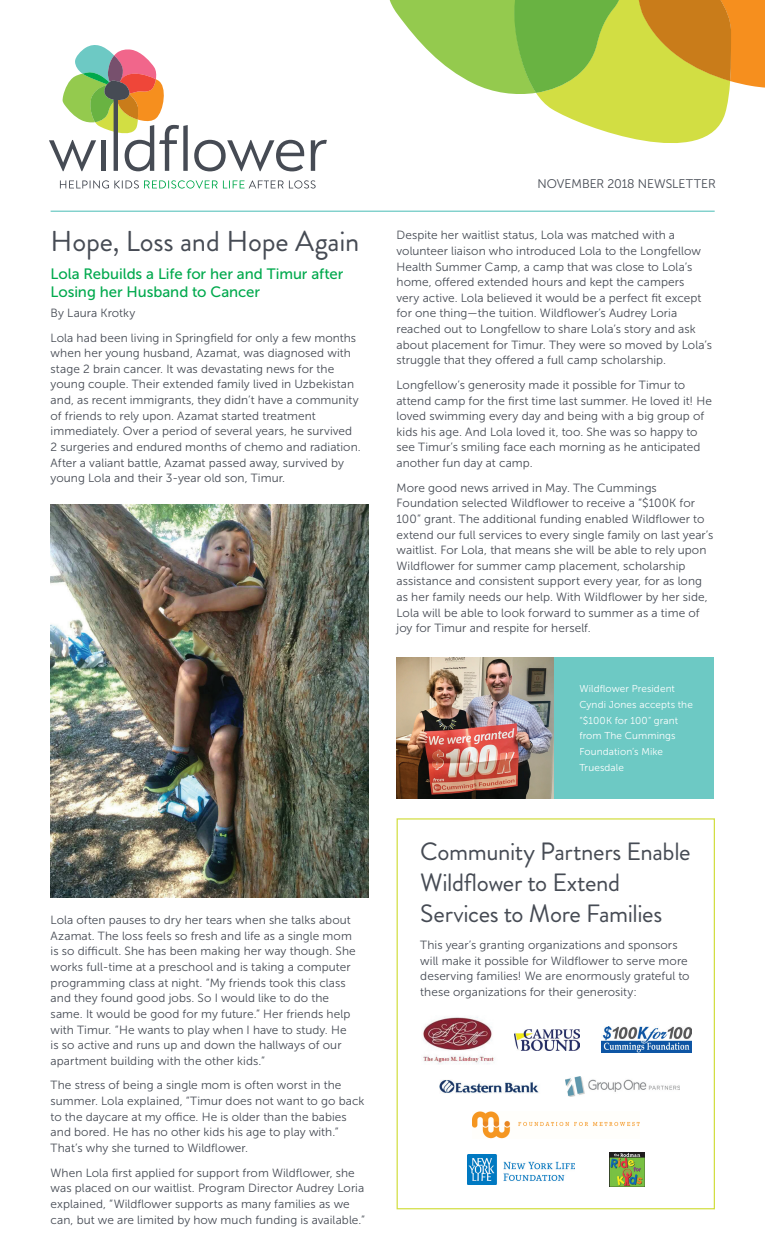
<style>
.page{position:relative;width:765px;height:1260px;background:#fff}
.page>*{position:absolute;margin:0;border:0;box-sizing:border-box;transform-origin:0 0}
.t1{font:28.75px "Brandon Grotesque";letter-spacing:-.005em;color:#464b54}
.t2{font:25px/31.2px "Brandon Grotesque";letter-spacing:-.015em;color:#464b54}
.t3{font:15px/17.5px "Museo Sans 500";letter-spacing:-.005em;color:#00a94d}
.t4{font:12.5px "Museo Sans Rounded 300";color:#464b54}
.t5{font:11.88px/15.6px "Museo Sans 300";letter-spacing:.005em;color:#464b54}
.t6{font:10px/15.6px "Museo Sans 300";letter-spacing:.01em;color:#fff}
</style>
<div class="page">
<svg style="left:60px;top:180px;width:256px;height:9px"></svg>
<svg style="left:49px;top:45px;width:139px;height:126px"></svg>
<svg style="left:194px;top:140px;width:110px;height:31px"></svg>
<svg style="left:311px;top:139px;width:16px;height:32px"></svg>
<hr style="left:51px;top:211px;width:664px;height:1px;background:#6dc9c4">
<svg style="left:389px;top:0;width:376px;height:143px"></svg>
<div style="left:397px;top:818px;width:318px;height:391px;border:1px solid #d2de43"></div>
<img style="left:565px;top:1077px;width:115px;height:19px">
<img style="left:439px;top:1080px;width:100px;height:13px">
<img style="left:515px;top:1029px;width:65px;height:21px">
<img style="left:423px;top:1017px;width:71px;height:47px">
<img style="left:602px;top:1026px;width:89px;height:27px">
<img style="left:472px;top:1112px;width:167px;height:26px">
<img style="left:468px;top:1155px;width:107px;height:29px">
<img style="left:610px;top:1152px;width:34px;height:35px">
<div style="left:546px;top:657px;width:168px;height:141px;background:#6dc9c4"></div>
<img style="left:397px;top:657px;width:157px;height:141px">
<img style="left:51px;top:505px;width:317px;height:393px">
<h1 class="t1" style="left:51px;top:221px;width:310px">Hope, Loss and Hope Again</h1>
<p class="t3" style="left:51px;top:265px;width:294px">Lola Rebuilds a Life for her and Timur after<br>Losing her Husband to Cancer</p>
<p class="t5" style="left:51px;top:301px;width:307px;line-height:24.6px">By Laura Krotky<br>Lola had been living in Springfield for only a few months</p>
<p class="t5" style="left:51px;top:345px;width:312px">when her young husband, Azamat, was diagnosed with stage 2 brain cancer. It was devastating news for the young couple. Their extended family lived in Uzbekistan and, as recent immigrants, they didn’t have a community of friends to rely upon. Azamat started treatment immediately. Over a period of several years, he survived 2 surgeries and endured months of chemo and radiation.<br>After a valiant battle, Azamat passed away, survived by young Lola and their 3-year old son, Timur.</p>
<p class="t5" style="left:51px;top:912px;width:307px">Lola often pauses to dry her tears when she talks about Azamat. The loss feels so fresh and life as a single mom is so difficult. She has been making her way though. She works full-time at a preschool and is taking a computer programming class at night. “My friends took this class and they found good jobs. So I would like to do the same. It would be good for my future.” Her friends help with Timur. “He wants to play when I have to study. He is so active and runs up and down the hallways of our apartment building with the other kids.”</p>
<p class="t5" style="left:51px;top:1078px;width:315px">The stress of being a single mom is often worst in the summer. Lola explained, “Timur does not want to go back to the daycare at my office. He is older than the babies and bored. He has no other kids his age to play with.” That’s why she turned to Wildflower.</p>
<p class="t5" style="left:51px;top:1165px;width:316px">When Lola first applied for support from Wildflower, she was placed on our waitlist. Program Director Audrey Loria explained, “Wildflower supports as many families as we can, but we are limited by how much funding is available.”</p>
<p class="t4" style="left:538px;top:177px;width:180px">NOVEMBER 2018 NEWSLETTER</p>
<p class="t5" style="left:397px;top:227px;width:317px">Despite her waitlist status, Lola was matched with a volunteer liaison who introduced Lola to the Longfellow Health Summer Camp, a camp that was close to Lola’s home, offered extended hours and kept the campers<br>very active. Lola believed it would be a perfect fit except for one thing—the tuition. Wildflower’s Audrey Loria reached out to Longfellow to share Lola’s story and ask about placement for Timur. They were so moved by Lola’s struggle that they offered a full camp scholarship.</p>
<p class="t5" style="left:397px;top:377px;width:317px">Longfellow’s generosity made it possible for Timur to attend camp for the first time last summer. He loved it! He loved swimming every day and being with a big group of kids his age. And Lola loved it, too. She was so happy to see Timur’s smiling face each morning as he anticipated another fun day at camp.</p>
<p class="t5" style="left:397px;top:480px;width:318px">More good news arrived in May. The Cummings Foundation selected Wildflower to receive a “$100K for 100” grant. The additional funding enabled Wildflower to extend our full services to every single family on last year’s waitlist. For Lola, that means she will be able to rely upon Wildflower for summer camp placement, scholarship assistance and consistent support every year, for as long as her family needs our help. With Wildflower by her side, Lola will be able to look forward to summer as a time of joy for Timur and respite for herself.</p>
<p class="t6" style="left:579px;top:681px;width:115px">Wildflower President<br>Cyndi Jones accepts the “$100K for 100” grant from The Cummings<br>Foundation’s Mike<br>Truesdale</p>
<h2 class="t2" style="left:420px;top:836px;width:272px">Community Partners Enable<br>Wildflower to Extend<br>Services to More Families</h2>
<p class="t5" style="left:420px;top:937px;width:271px">This year’s granting organizations and sponsors will make it possible for Wildflower to serve more deserving families! We are enormously grateful to these organizations for their generosity:</p>
</div>
